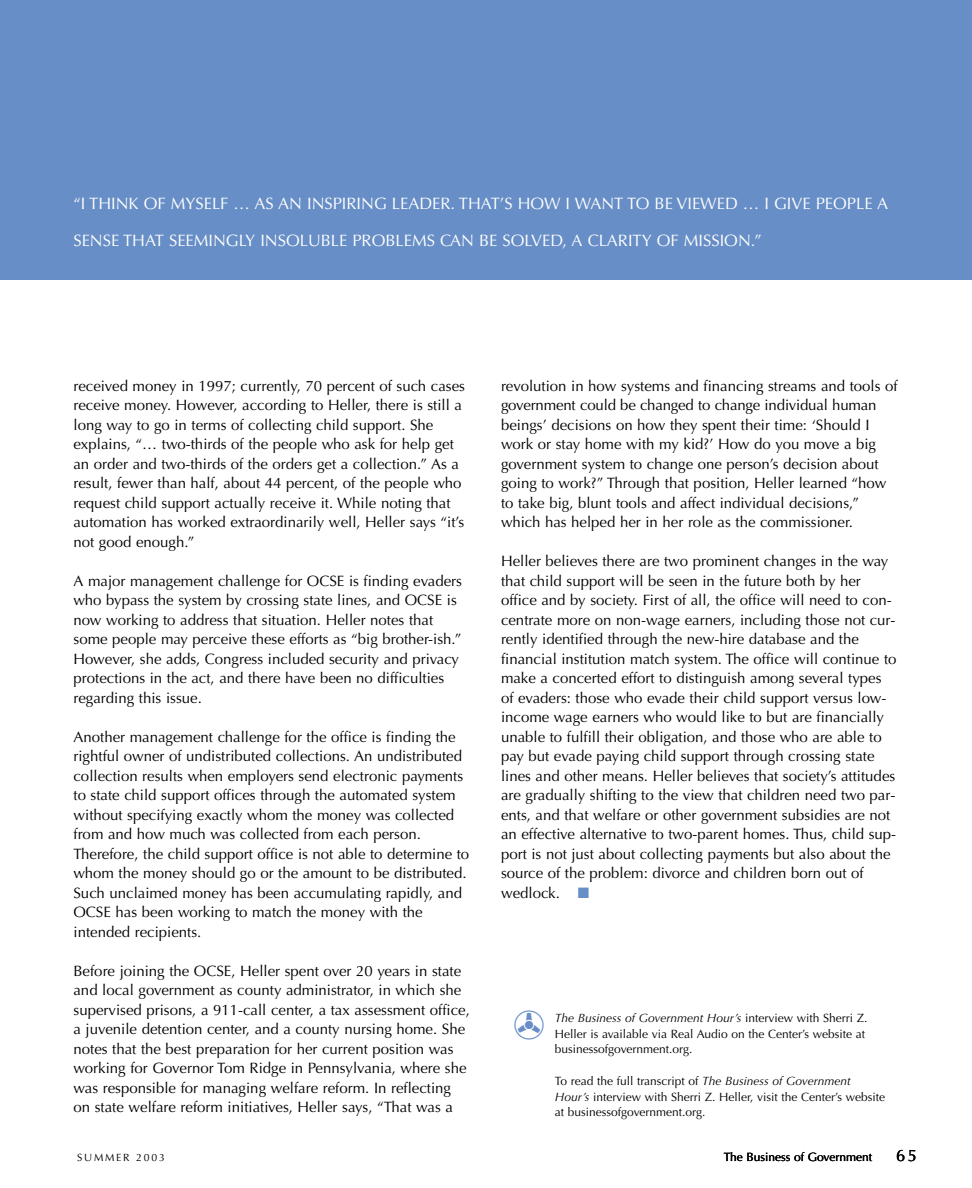
<style>
.page{position:relative;width:972px;height:1188px;background:#fff}
.page>*{position:absolute;margin:0;border:0;box-sizing:border-box;transform-origin:0 0}
.t1{font:16.5px "Optima";color:#fff}
.t2{font:16.5px "Optima";color:#000}
.t3{font:15px/19.5px "Optima";color:#000}
.t4{font:12px/15.8px "Optima";color:#000}
.t5{font:10.5px "Optima";letter-spacing:.165em;color:#000}
.s1{color:#678ec6}
.s2{font-style:italic}
</style>
<div class="page">
<div style="left:0;top:0;width:972px;height:280px;background:#678ec6"></div>
<p class="t1" style="left:74px;top:196px;width:816px">“I THINK OF MYSELF … AS AN INSPIRING LEADER. THAT’S HOW I WANT TO BE VIEWED … I GIVE PEOPLE A</p>
<p class="t1" style="left:74px;top:234px;width:690px">SENSE THAT SEEMINGLY INSOLUBLE PROBLEMS CAN BE SOLVED, A CLARITY OF MISSION.”</p>
<p class="t3" style="left:74px;top:377px;width:393px">received money in 1997; currently, 70 percent of such cases receive money. However, according to Heller, there is still a long way to go in terms of collecting child support. She explains, “… two-thirds of the people who ask for help get an order and two-thirds of the orders get a collection.” As a result, fewer than half, about 44 percent, of the people who request child support actually receive it. While noting that automation has worked extraordinarily well, Heller says “it’s not good enough.”</p>
<p class="t3" style="left:74px;top:572px;width:390px">A major management challenge for OCSE is finding evaders who bypass the system by crossing state lines, and OCSE is now working to address that situation. Heller notes that some people may perceive these efforts as “big brother-ish.” However, she adds, Congress included security and privacy protections in the act, and there have been no difficulties regarding this issue.</p>
<p class="t3" style="left:74px;top:728px;width:397px">Another management challenge for the office is finding the rightful owner of undistributed collections. An undistributed collection results when employers send electronic payments to state child support offices through the automated system without specifying exactly whom the money was collected from and how much was collected from each person.<br>Therefore, the child support office is not able to determine to whom the money should go or the amount to be distributed.<br>Such unclaimed money has been accumulating rapidly, and OCSE has been working to match the money with the intended recipients.</p>
<p class="t3" style="left:74px;top:962px;width:398px">Before joining the OCSE, Heller spent over 20 years in state and local government as county administrator, in which she supervised prisons, a 911-call center, a tax assessment office, a juvenile detention center, and a county nursing home. She notes that the best preparation for her current position was working for Governor Tom Ridge in Pennsylvania, where she was responsible for managing welfare reform. In reflecting on state welfare reform initiatives, Heller says, “That was a</p>
<p class="t3" style="left:501px;top:377px;width:398px">revolution in how systems and financing streams and tools of government could be changed to change individual human beings’ decisions on how they spent their time: ‘Should I work or stay home with my kid?’ How do you move a big government system to change one person’s decision about going to work?” Through that position, Heller learned “how to take big, blunt tools and affect individual decisions,” which has helped her in her role as the commissioner.</p>
<p class="t3" style="left:501px;top:553px;width:397px">Heller believes there are two prominent changes in the way that child support will be seen in the future both by her office and by society. First of all, the office will need to con&shy;centrate more on non-wage earners, including those not cur&shy;rently identified through the new-hire database and the financial institution match system. The office will continue to make a concerted effort to distinguish among several types of evaders: those who evade their child support versus low&shy;income wage earners who would like to but are financially unable to fulfill their obligation, and those who are able to pay but evade paying child support through crossing state lines and other means. Heller believes that society’s attitudes are gradually shifting to the view that children need two par&shy;ents, and that welfare or other government subsidies are not an effective alternative to two-parent homes. Thus, child sup&shy;port is not just about collecting payments but also about the source of the problem: divorce and children born out of wedlock. <span class="s1">■</span></p>
<p class="t4" style="left:555px;top:1011px;width:314px"><span class="s2">The Business of Government Hour’s</span> interview with Sherri Z.<br>Heller is available via Real Audio on the Center’s website at businessofgovernment.org.</p>
<p class="t4" style="left:555px;top:1074px;width:332px">To read the full transcript of <span class="s2">The Business of Government<br>Hour’s</span> interview with Sherri Z. Heller, visit the Center’s website at businessofgovernment.org.</p>
<p class="t5" style="left:77px;top:1154px;width:89px">SUMMER 2003</p>
<p class="t4" style="left:724px;top:1150px;width:150px">The Business of Government</p>
<p class="t2" style="left:896px;top:1149px;width:23px">65</p>
</div>
